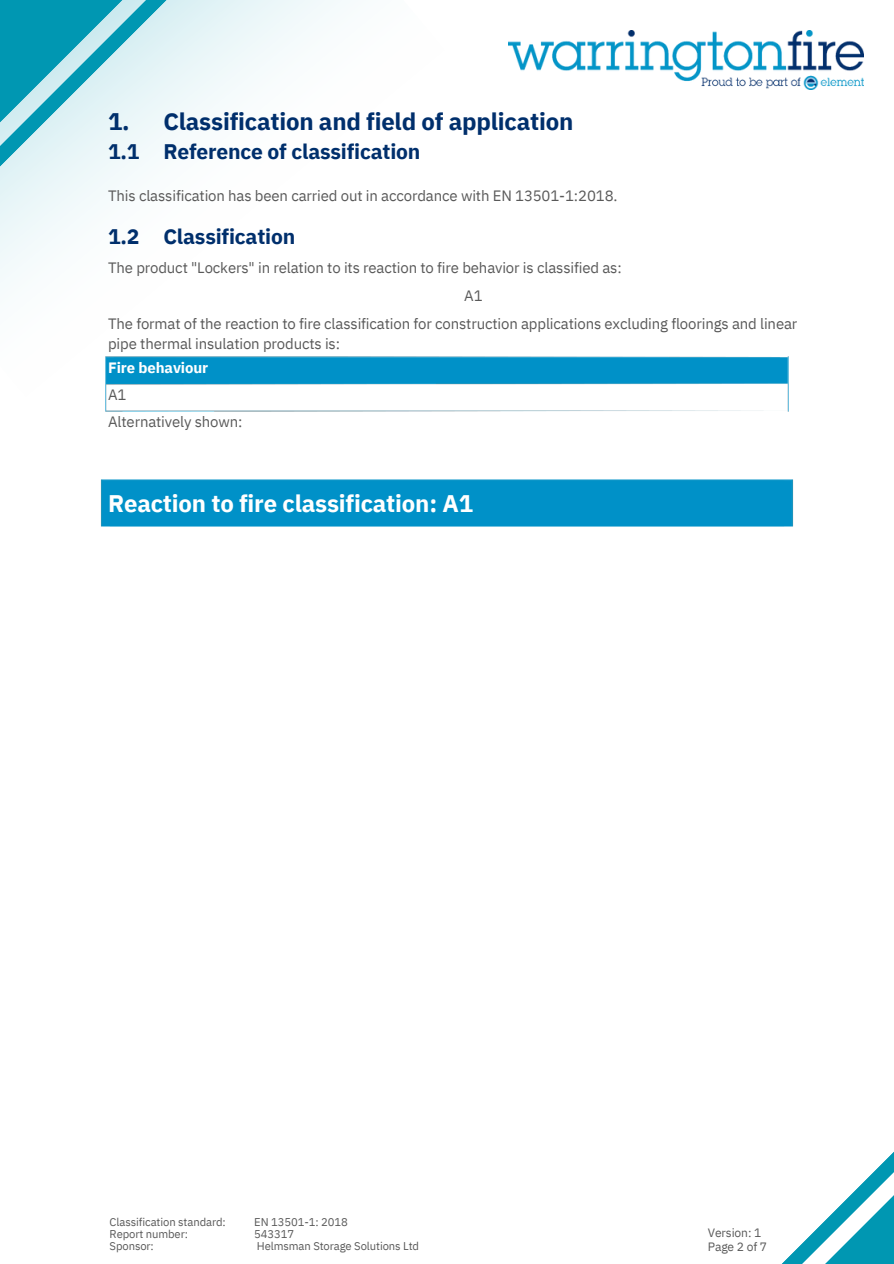
<style>
.page{position:relative;width:894px;height:1264px;background:#fff}
.page>*{position:absolute;margin:0;border:0;box-sizing:border-box;transform-origin:0 0}
.t1{font:700 24px "IBM Plex Sans";letter-spacing:-.01em;color:#002f6c}
.t2{font:700 24px "IBM Plex Sans";letter-spacing:-.01em;color:#fff}
.t3{font:700 21px "IBM Plex Sans";letter-spacing:-.01em;color:#002f6c}
.t4{font:15px/27px "IBM Plex Sans";letter-spacing:-.01em;color:#595959}
.t5{font:700 13.5px "IBM Plex Sans";color:#fff}
.t6{font:12px/13.5px "IBM Plex Sans";letter-spacing:-.01em;color:#595959}
.t7{font:11.25px/12.1px "IBM Plex Sans";letter-spacing:-.01em;color:#595959}
.s1{font-weight:700;color:#fff}
</style>
<div class="page">
<img style="left:508px;top:31px;width:355px;height:58px">
<svg style="left:783px;top:1153px;width:110px;height:110px"></svg>
<svg style="left:0;top:0;width:307px;height:283px"></svg>
<svg style="left:0;top:0;width:154px;height:125px;background:#69c1d1"></svg>
<img style="left:105px;top:356px;width:684px;height:56px">
<div style="left:101px;top:479px;width:692px;height:48px;background:#0091c8"></div>
<p class="t1" style="left:108px;top:105px;width:23px">1.</p>
<p class="t3" style="left:108px;top:138px;width:33px">1.1</p>
<h1 class="t1" style="left:163px;top:105px;width:411px">Classification and field of application</h1>
<h1 class="t3" style="left:163px;top:138px;width:258px">Reference of classification</h1>
<p class="t4" style="left:108px;top:182px;width:511px">This classification has been carried out in accordance with EN 13501-1:2018.</p>
<p class="t3" style="left:108px;top:223px;width:33px">1.2</p>
<p class="t3" style="left:163px;top:223px;width:133px">Classification</p>
<p class="t4" style="left:108px;top:254px;width:515px">The product "Lockers" in relation to its reaction to fire behavior is classified as:</p>
<p class="t4" style="left:464px;top:282px;width:20px">A1</p>
<p class="t4" style="left:108px;top:313px;width:690px;line-height:20.2px">The format of the reaction to fire classification for construction applications excluding floorings and linear pipe thermal insulation products is:</p>
<p class="t4" style="left:108px;top:353px;width:136px"><span class="s1">Fire behaviour<br></span>A1<br>Alternatively shown:</p>
<h2 class="t5" style="left:116px;top:355px;width:32px">Item</h2>
<p class="t2" style="left:108px;top:487px;width:366px">Reaction to fire classification: A1</p>
<h2 class="t7" style="left:110px;top:1215px;width:118px">Classification standard:<br>Report number:</h2>
<h2 class="t7" style="left:110px;top:1239px;width:46px">Sponsor:</h2>
<h4 class="t7" style="left:254px;top:1215px;width:95px">EN 13501-1: 2018</h4>
<p class="t7" style="left:254px;top:1227px;width:41px">543317</p>
<h1 class="t7" style="left:257px;top:1239px;width:164px">Helmsman Storage Solutions Ltd</h1>
<h5 class="t6" style="left:707px;top:1226px;width:61px">Version: 1<br>Page 2 of 7</h5>
</div>
